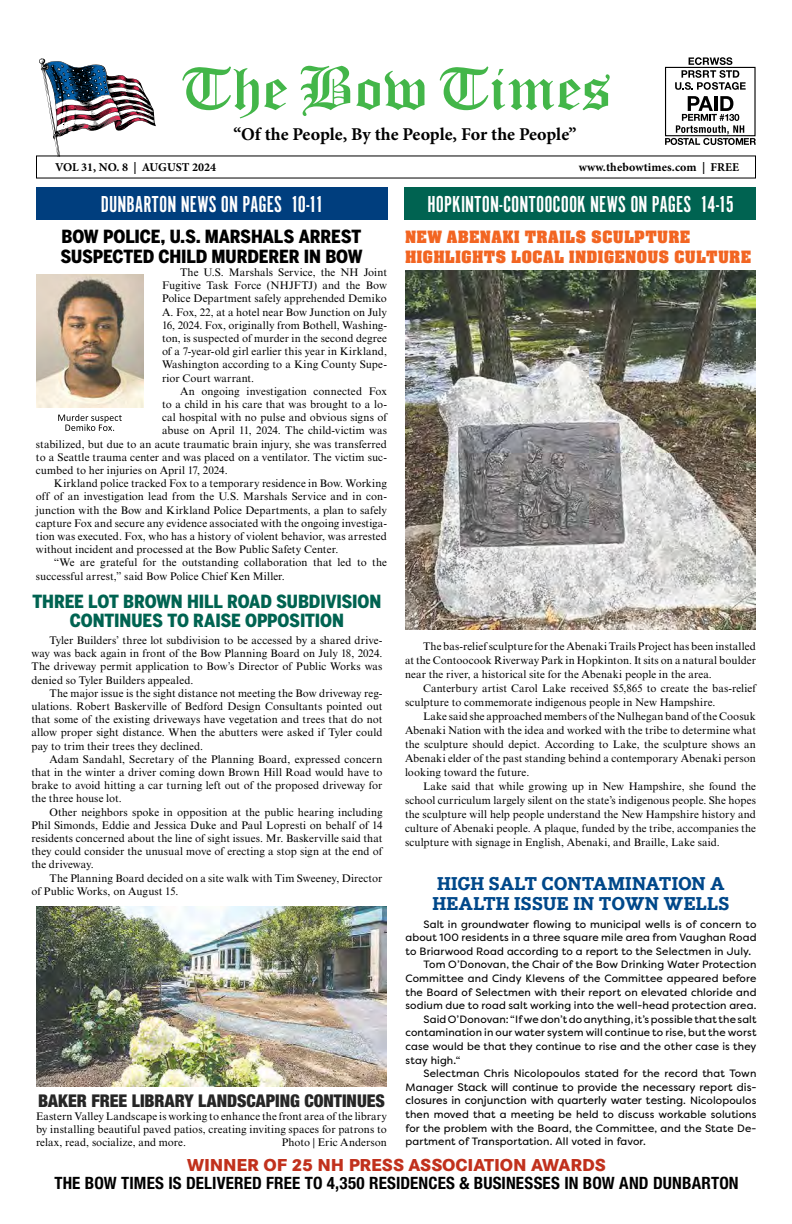
<style>
.page{position:relative;width:792px;height:1224px;background:#fff}
.page>*{position:absolute;margin:0;border:0;box-sizing:border-box;transform-origin:0 0}
.t1{font:24px "Alternate Gothic Std No 1";color:#fff}
.t2{font:700 18.6px/20px "Neue Aachen Pro";letter-spacing:.01em;color:#f26522}
.t3{font:900 18px/19px "Benton Sans Cond";letter-spacing:-.01em;color:#006351;text-align:center}
.t4{font:900 18px/20px "Benton Sans Cond";letter-spacing:-.005em;color:#000}
.t5{font:800 18px/20px "Bodoni Egyptian Pro";color:#00488a}
.t6{font:700 18px "Minion Pro";color:#000}
.t7{font:800 18px "Corporate S";letter-spacing:-.01em;color:#c1311d}
.t8{font:900 condensed 17.6px "Helvetica Neue LT Std";letter-spacing:-.005em;color:#262626}
.t9{font:700 condensed 17px "Helvetica Neue LT Std";letter-spacing:.01em;color:#000}
.t10{font:700 12px "Minion Pro";color:#000}
.t11{font:11px/13.2px "Times New Roman MT Std";letter-spacing:.01em;color:#000;text-align:justify}
.t12{font:11px/13.6px "Filson Pro";color:#000}
.t13{font:10.6px/13.6px "Filson Pro";letter-spacing:.01em;color:#000;text-align:justify}
.s1{font-size:10.6px}
</style>
<div class="page">
<svg style="left:182px;top:66px;width:428px;height:52px"></svg>
<div style="left:405px;top:187px;width:351px;height:33px;background:#006351"></div>
<div style="left:36px;top:187px;width:351px;height:33px;background:#003e7e"></div>
<svg style="left:665px;top:96px;width:91px;height:49px"></svg>
<svg style="left:675px;top:57px;width:71px;height:33px"></svg>
<div style="left:665px;top:67px;width:91px;height:69px;border:1px solid #000"></div>
<svg style="left:39px;top:58px;width:117px;height:99px"></svg>
<img style="left:36px;top:274px;width:108px;height:134px">
<svg style="left:58px;top:414px;width:64px;height:17px"></svg>
<img style="left:405px;top:270px;width:351px;height:360px">
<img style="left:36px;top:906px;width:351px;height:181px">
<h3 class="t6" style="left:234px;top:122px;width:344px">“Of the People, By the People, For the People”</h3>
<p class="t10" style="left:55px;top:159px;width:163px">VOL 31, NO. 8 | AUGUST 2024</p>
<p class="t10" style="left:579px;top:159px;width:162px">www.thebowtimes.com | FREE</p>
<h1 class="t1" style="left:101px;top:192px;width:224px">DUNBARTON NEWS ON PAGES 10-11</h1>
<h1 class="t1" style="left:428px;top:192px;width:308px">HOPKINTON-CONTOOCOOK NEWS ON PAGES 14-15</h1>
<h3 class="t4" style="left:60px;top:226px;width:304px">BOW POLICE, U.S. MARSHALS ARREST<br>SUSPECTED CHILD MURDERER IN BOW</h3>
<p class="t11" style="left:162px;top:266px;width:227px;text-indent:18px">The U.S. Marshals Service, the NH Joint Fugitive Task Force (NHJFTJ) and the Bow Police Department safely apprehended Demiko A. Fox, 22, at a hotel near Bow Junction on July 16, 2024. Fox, originally from Bothell, Washing&shy;ton, is suspected of murder in the second degree of a 7-year-old girl earlier this year in Kirkland, Washington according to a King County Supe&shy;rior Court warrant.</p>
<p class="t11" style="left:180px;top:385px;width:209px">An ongoing investigation connected Fox</p>
<p class="t11" style="left:162px;top:398px;width:227px">to a child in his care that was brought to a lo-</p>
<p class="t11" style="left:162px;top:411px;width:227px">cal hospital with no pulse and obvious signs of</p>
<p class="t11" style="left:162px;top:424px;width:226px">abuse on April 11, 2024. The child-victim was</p>
<p class="t11" style="left:36px;top:437px;width:353px">stabilized, but due to an acute traumatic brain injury, she was transferred</p>
<p class="t11" style="left:36px;top:451px;width:352px">to a Seattle trauma center and was placed on a ventilator. The victim suc-</p>
<p class="t11" style="left:36px;top:464px;width:193px">cumbed to her injuries on April 17, 2024.</p>
<p class="t11" style="left:54px;top:477px;width:334px">Kirkland police tracked Fox to a temporary residence in Bow. Working</p>
<p class="t11" style="left:36px;top:490px;width:352px">off of an investigation lead from the U.S. Marshals Service and in con-</p>
<p class="t11" style="left:36px;top:503px;width:353px">junction with the Bow and Kirkland Police Departments, a plan to safely</p>
<p class="t11" style="left:36px;top:517px;width:352px">capture Fox and secure any evidence associated with the ongoing investiga-</p>
<p class="t11" style="left:36px;top:530px;width:353px">tion was executed. Fox, who has a history of violent behavior, was arrested</p>
<p class="t11" style="left:36px;top:543px;width:304px">without incident and processed at the Bow Public Safety Center.</p>
<p class="t11" style="left:54px;top:556px;width:334px">“We are grateful for the outstanding collaboration that led to the</p>
<p class="t11" style="left:36px;top:569px;width:250px">successful arrest,” said Bow Police Chief Ken Miller.</p>
<h3 class="t3" style="left:33px;top:592px;width:350px">THREE LOT BROWN HILL ROAD SUBDIVISION<br>CONTINUES TO RAISE OPPOSITION</h3>
<p class="t11" style="left:32px;top:634px;width:352px;text-indent:18px">Tyler Builders’ three lot subdivision to be accessed by a shared drive&shy;way was back again in front of the Bow Planning Board on July 18, 2024.<br>The driveway permit application to Bow’s Director of Public Works was denied so Tyler Builders appealed.</p>
<p class="t11" style="left:32px;top:687px;width:352px;text-indent:18px">The major issue is the sight distance not meeting the Bow driveway reg&shy;ulations. Robert Baskerville of Bedford Design Consultants pointed out that some of the existing driveways have vegetation and trees that do not allow proper sight distance. When the abutters were asked if Tyler could pay to trim their trees they declined.</p>
<p class="t11" style="left:32px;top:753px;width:352px;text-indent:18px">Adam Sandahl, Secretary of the Planning Board, expressed concern that in the winter a driver coming down Brown Hill Road would have to brake to avoid hitting a car turning left out of the proposed driveway for the three house lot.</p>
<p class="t11" style="left:32px;top:805px;width:353px;text-indent:18px">Other neighbors spoke in opposition at the public hearing including Phil Simonds, Eddie and Jessica Duke and Paul Lopresti on behalf of 14 residents concerned about the line of sight issues. Mr. Baskerville said that they could consider the unusual move of erecting a stop sign at the end of the driveway.</p>
<p class="t11" style="left:32px;top:871px;width:353px;text-indent:18px">The Planning Board decided on a site walk with Tim Sweeney, Director of Public Works, on August 15.</p>
<h3 class="t5" style="left:432px;top:875px;width:299px">HIGH SALT CONTAMINATION A<br>HEALTH ISSUE IN TOWN WELLS</h3>
<p class="t13" style="left:424px;top:917px;width:335px">Salt in groundwater flowing to municipal wells is of concern to</p>
<p class="t13" style="left:406px;top:931px;width:353px">about 100 residents in a three square mile area from Vaughan Road</p>
<p class="t13" style="left:406px;top:944px;width:347px">to Briarwood Road according to a report to the Selectmen in July.</p>
<p class="t13" style="left:424px;top:958px;width:335px">Tom O’Donovan, the Chair of the Bow Drinking Water Protection</p>
<p class="t13" style="left:406px;top:971px;width:352px">Committee and Cindy Klevens of the Committee appeared before</p>
<p class="t13" style="left:406px;top:985px;width:353px">the Board of Selectmen with their report on elevated chloride and</p>
<p class="t13" style="left:406px;top:999px;width:353px">sodium due to road salt working into the well-head protection area.</p>
<p class="t13" style="left:424px;top:1012px;width:335px">Said O’Donovan: “If we don’t do anything, it’s possible that the salt</p>
<p class="t13" style="left:406px;top:1026px;width:352px">contamination in our water system will continue to rise, but the worst</p>
<p class="t13" style="left:406px;top:1039px;width:353px">case would be that they continue to rise and the other case is they</p>
<p class="t13" style="left:406px;top:1053px;width:57px">stay high.“</p>
<p class="t13" style="left:424px;top:1067px;width:334px">Selectman Chris Nicolopoulos stated for the record that Town</p>
<p class="t12" style="left:405px;top:1080px;width:353px"><span class="s1">Manager</span> Stack will continue to provide the necessary report dis&shy;closures in conjunction with quarterly water testing<span class="s1">. Nicolopoulos</span></p>
<p class="t13" style="left:406px;top:1107px;width:352px">then moved that a meeting be held to discuss workable solutions for the problem with the Board, the Committee, and the State De&shy;partment of Transportation. All voted in favor.</p>
<h2 class="t2" style="left:405px;top:227px;width:348px">NEW ABENAKI TRAILS SCULPTURE<br>HIGHLIGHTS LOCAL INDIGENOUS CULTURE</h2>
<p class="t11" style="left:405px;top:639px;width:352px;line-height:14px;text-indent:18px">The bas-relief sculpture for the Abenaki Trails Project has been installed at the Contoocook Riverway Park in Hopkinton. It sits on a natural boulder near the river, a historical site for the Abenaki people in the area.</p>
<p class="t11" style="left:405px;top:681px;width:353px;line-height:14px;text-indent:18px">Canterbury artist Carol Lake received $5,865 to create the bas-relief sculpture to commemorate indigenous people in New Hampshire.</p>
<p class="t11" style="left:405px;top:709px;width:353px;line-height:14px;text-indent:18px">Lake said she approached members of the Nulhegan band of the Coosuk Abenaki Nation with the idea and worked with the tribe to determine what the sculpture should depict. According to Lake, the sculpture shows an Abenaki elder of the past standing behind a contemporary Abenaki person looking toward the future.</p>
<p class="t11" style="left:405px;top:779px;width:353px;line-height:14px;text-indent:18px">Lake said that while growing up in New Hampshire, she found the school curriculum largely silent on the state’s indigenous people. She hopes the sculpture will help people understand the New Hampshire history and culture of Abenaki people. A plaque, funded by the tribe, accompanies the sculpture with signage in English, Abenaki, and Braille, Lake said.</p>
<h3 class="t8" style="left:38px;top:1089px;width:348px">BAKER FREE LIBRARY LANDSCAPING CONTINUES</h3>
<p class="t11" style="left:36px;top:1109px;width:353px">Eastern Valley Landscape is working to enhance the front area of the library by installing beautiful paved patios, creating inviting spaces for patrons to relax, read, socialize, and more.</p>
<p class="t11" style="left:282px;top:1135px;width:107px">Photo | Eric Anderson</p>
<h3 class="t7" style="left:187px;top:1153px;width:420px">WINNER OF 25 NH PRESS ASSOCIATION AWARDS</h3>
<h3 class="t9" style="left:54px;top:1173px;width:686px">THE BOW TIMES IS DELIVERED FREE TO 4,350 RESIDENCES &amp; BUSINESSES IN BOW AND DUNBARTON</h3>
</div>
